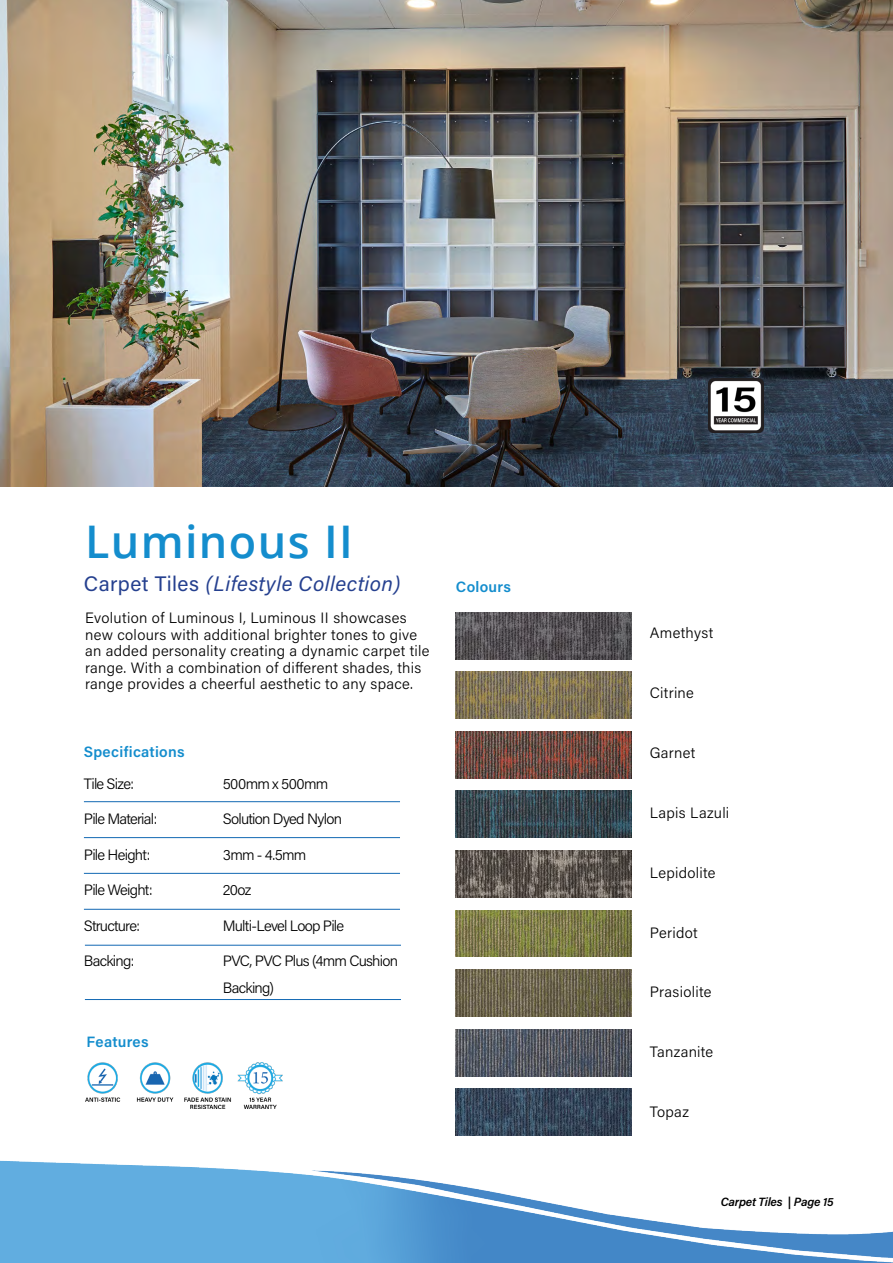
<style>
.page{position:relative;width:893px;height:1263px;background:#fff}
.page>*{position:absolute;margin:0;border:0;box-sizing:border-box;transform-origin:0 0}
.t1{font:600 45px "Open Sans";letter-spacing:.03em;color:#148dcd}
.t2{font:italic 21px "Acumin Pro";letter-spacing:.02em;color:#25408f}
.t3{font:300 15px/16.5px "Acumin Pro";letter-spacing:.02em;color:#000}
.t4{font:300 15px/27px "Acumin Pro";letter-spacing:-.05em;color:#000}
.t5{font:600 15px "Acumin Pro";letter-spacing:.02em;color:#148dcd}
.t6{font:300 15px "Acumin Pro";letter-spacing:-.055em;color:#000}
.t7{font:300 15px "Acumin Pro";letter-spacing:-.04em;color:#000}
.t8{font:italic 600 12px "Acumin Pro";letter-spacing:-.02em;color:#000}
.s1{font-style:normal}
</style>
<div class="page">
<img style="left:0;top:0;width:893px;height:486px">
<img style="left:455px;top:791px;width:177px;height:47px">
<img style="left:455px;top:850px;width:177px;height:47px">
<img style="left:455px;top:672px;width:177px;height:47px">
<img style="left:455px;top:731px;width:177px;height:47px">
<img style="left:455px;top:612px;width:177px;height:47px">
<img style="left:455px;top:910px;width:177px;height:47px">
<img style="left:455px;top:970px;width:177px;height:46px">
<img style="left:455px;top:1029px;width:177px;height:47px">
<img style="left:455px;top:1089px;width:177px;height:47px">
<img style="left:85px;top:1062px;width:198px;height:46px">
<img style="left:708px;top:378px;width:56px;height:54px">
<hr style="left:84px;top:801px;width:316px;height:1px;background:#1268b3">
<hr style="left:84px;top:837px;width:316px;height:1px;background:#1268b3">
<hr style="left:84px;top:873px;width:316px;height:1px;background:#1268b3">
<hr style="left:84px;top:909px;width:316px;height:1px;background:#1268b3">
<hr style="left:85px;top:945px;width:316px;height:1px;background:#1268b3">
<hr style="left:85px;top:999px;width:316px;height:1px;background:#1268b3">
<img style="left:0;top:1160px;width:893px;height:103px">
<h1 class="t1" style="left:85px;top:511px;width:269px">Luminous II</h1>
<h2 class="t2" style="left:84px;top:569px;width:318px"><span class="s1">Carpet Tiles</span> (Lifestyle Collection)</h2>
<p class="t3" style="left:85px;top:609px;width:346px">Evolution of Luminous I, Luminous II showcases new colours with additional brighter tones to give an added personality creating a dynamic carpet tile range. With a combination of different shades, this range provides a cheerful aesthetic to any space.</p>
<p class="t5" style="left:84px;top:742px;width:102px">Specifications</p>
<p class="t4" style="left:84px;top:769px;width:52px">Tile Size:</p>
<p class="t6" style="left:84px;top:809px;width:75px">Pile Material:</p>
<p class="t4" style="left:84px;top:840px;width:68px">Pile Height:</p>
<p class="t4" style="left:84px;top:876px;width:70px">Pile Weight:</p>
<p class="t6" style="left:84px;top:915px;width:58px">Structure:</p>
<p class="t4" style="left:84px;top:947px;width:52px">Backing:</p>
<p class="t5" style="left:87px;top:1031px;width:64px">Features</p>
<p class="t7" style="left:223px;top:773px;width:107px">500mm x 500mm</p>
<p class="t4" style="left:223px;top:805px;width:121px">Solution Dyed Nylon</p>
<p class="t3" style="left:223px;top:846px;width:85px">3mm - 4.5mm</p>
<p class="t3" style="left:223px;top:881px;width:30px">20oz</p>
<p class="t4" style="left:223px;top:911px;width:123px">Multi-Level Loop Pile</p>
<p class="t4" style="left:223px;top:947px;width:177px">PVC, PVC Plus (4mm Cushion<br>Backing)</p>
<p class="t5" style="left:456px;top:576px;width:57px">Colours</p>
<p class="t3" style="left:650px;top:624px;width:65px">Amethyst</p>
<p class="t3" style="left:650px;top:684px;width:46px">Citrine</p>
<p class="t3" style="left:650px;top:744px;width:47px">Garnet</p>
<p class="t3" style="left:650px;top:804px;width:81px">Lapis Lazuli</p>
<p class="t3" style="left:650px;top:864px;width:67px">Lepidolite</p>
<p class="t3" style="left:650px;top:923px;width:50px">Peridot</p>
<p class="t3" style="left:650px;top:983px;width:63px">Prasiolite</p>
<p class="t3" style="left:650px;top:1043px;width:65px">Tanzanite</p>
<p class="t3" style="left:650px;top:1103px;width:41px">Topaz</p>
<p class="t8" style="left:721px;top:1193px;width:114px">Carpet Tiles | Page 15</p>
</div>
